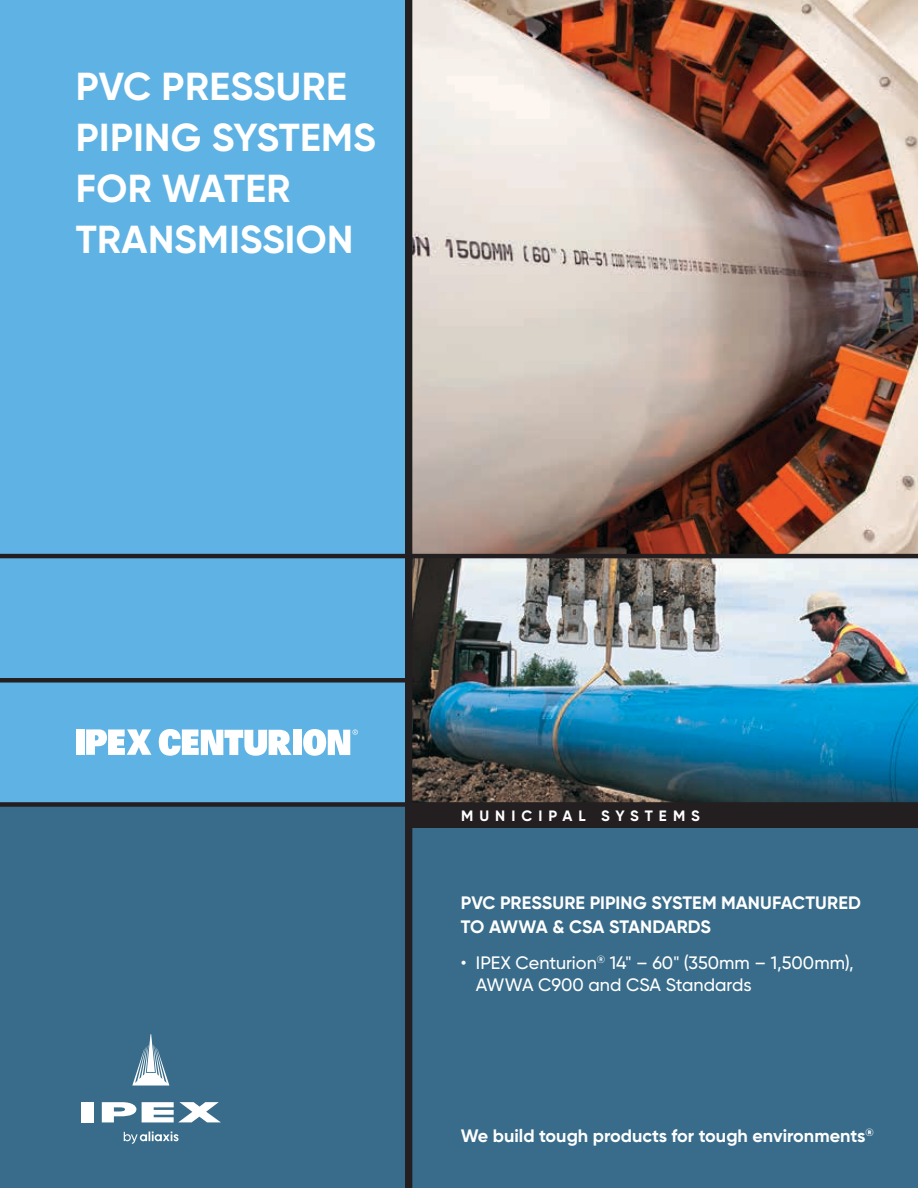
<style>
.page{position:relative;width:918px;height:1188px;background:#fff}
.page>*{position:absolute;margin:0;border:0;box-sizing:border-box;transform-origin:0 0}
.t1{font:700 39px/51px "Gilroy";letter-spacing:.01em;color:#fff}
.t2{font:700 18px/24px "Gilroy";color:#fff}
.t3{font:500 18px/22.5px "Gilroy";color:#fff}
.t4{font:700 15px "Gilroy";letter-spacing:.4em;color:#fff}
</style>
<div class="page">
<div style="left:0;top:0;width:405px;height:802px;background:#5fb3e4"></div>
<div style="left:0;top:804px;width:918px;height:384px;background:#386c8a"></div>
<img style="left:412px;top:0;width:506px;height:554px">
<img style="left:412px;top:558px;width:506px;height:244px">
<div style="left:405px;top:0;width:7px;height:1188px;background:#231f20"></div>
<div style="left:0;top:678px;width:407px;height:5px;background:#231f20"></div>
<div style="left:0;top:802px;width:918px;height:5px;background:#231f20"></div>
<div style="left:405px;top:804px;width:513px;height:24px;background:#231f20"></div>
<hr style="left:0;top:554px;width:918px;height:4px;background:#231f20">
<div style="left:81px;top:1102px;width:12px;height:20px;background:#fff"></div>
<svg style="left:102px;top:1102px;width:34px;height:20px"></svg>
<svg style="left:142px;top:1102px;width:78px;height:20px"></svg>
<svg style="left:132px;top:1034px;width:37px;height:52px"></svg>
<svg style="left:124px;top:1132px;width:54px;height:12px"></svg>
<div style="left:76px;top:729px;width:8px;height:26px;background:#fff"></div>
<svg style="left:86px;top:729px;width:65px;height:26px"></svg>
<div style="left:293px;top:730px;width:9px;height:25px;background:#fff"></div>
<svg style="left:159px;top:729px;width:133px;height:27px"></svg>
<svg style="left:303px;top:729px;width:55px;height:27px"></svg>
<h1 class="t1" style="left:76px;top:61px;width:301px">PVC PRESSURE<br>PIPING SYSTEMS<br>FOR WATER<br>TRANSMISSION</h1>
<p class="t4" style="left:461px;top:807px;width:240px">MUNICIPAL SYSTEMS</p>
<p class="t2" style="left:461px;top:891px;width:402px">PVC PRESSURE PIPING SYSTEM MANUFACTURED<br>TO AWWA &amp; CSA STANDARDS</p>
<p class="t3" style="left:476px;top:951px;width:379px;text-indent:-15px">• IPEX Centurion<sup>®</sup> 14" – 60" (350mm – 1,500mm),<br>AWWA C900 and CSA Standards</p>
<p class="t2" style="left:461px;top:1124px;width:414px">We build tough products for tough environments<sup>®</sup></p>
</div>
